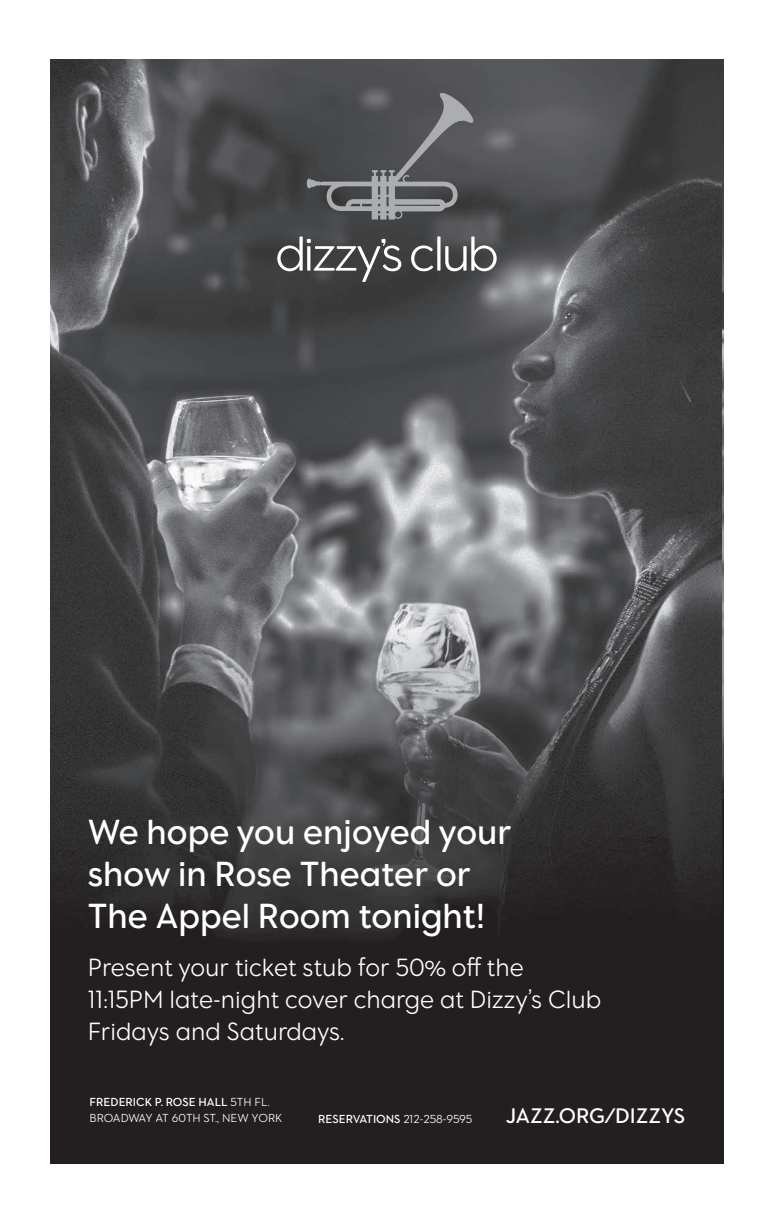
<style>
.page{position:relative;width:774px;height:1224px;background:#fff}
.page>*{position:absolute;margin:0;border:0;box-sizing:border-box;transform-origin:0 0}
.t1{font:700 42px/42px "Jelly Roll";color:#fff;scale:.96 1}
.t2{font:30px/32px "Jelly Roll";color:#fff;scale:.96 1}
.t3{font:700 25.4px "Jelly Roll";color:#fff}
.t4{font:14px/16px "Jelly Roll";color:#fff}
.t5{font:700 14px "Jelly Roll";color:#fff}
.s1{font-weight:700}
.s2{font-weight:400}
</style>
<div class="page">
<img style="left:51px;top:60px;width:671px;height:1104px">
<svg style="left:411px;top:245px;width:22px;height:26px"></svg>
<svg style="left:437px;top:237px;width:4px;height:34px"></svg>
<svg style="left:445px;top:237px;width:52px;height:34px"></svg>
<svg style="left:277px;top:237px;width:124px;height:45px"></svg>
<svg style="left:307px;top:91px;width:169px;height:129px"></svg>
<p class="t1" style="left:88px;top:811px;width:443px">We hope you enjoyed your show in Rose Theater or<br>The Appel Room tonight!</p>
<p class="t2" style="left:88px;top:951px;width:536px">Present your ticket stub for 50% o the<br>11:15PM late-night cover charge at Dizzy’s Club<br>Fridays and Saturdays.</p>
<p class="t4" style="left:90px;top:1094px;width:194px"><span class="s1">FREDERICK P. ROSE HALL</span> 5TH FL.<br>BROADWAY AT 60TH ST., NEW YORK</p>
<p class="t5" style="left:318px;top:1112px;width:155px">RESERVATIONS <span class="s2">212-258-9595</span></p>
<p class="t3" style="left:506px;top:1103px;width:181px">JAZZ.ORG/DIZZYS</p>
</div>
